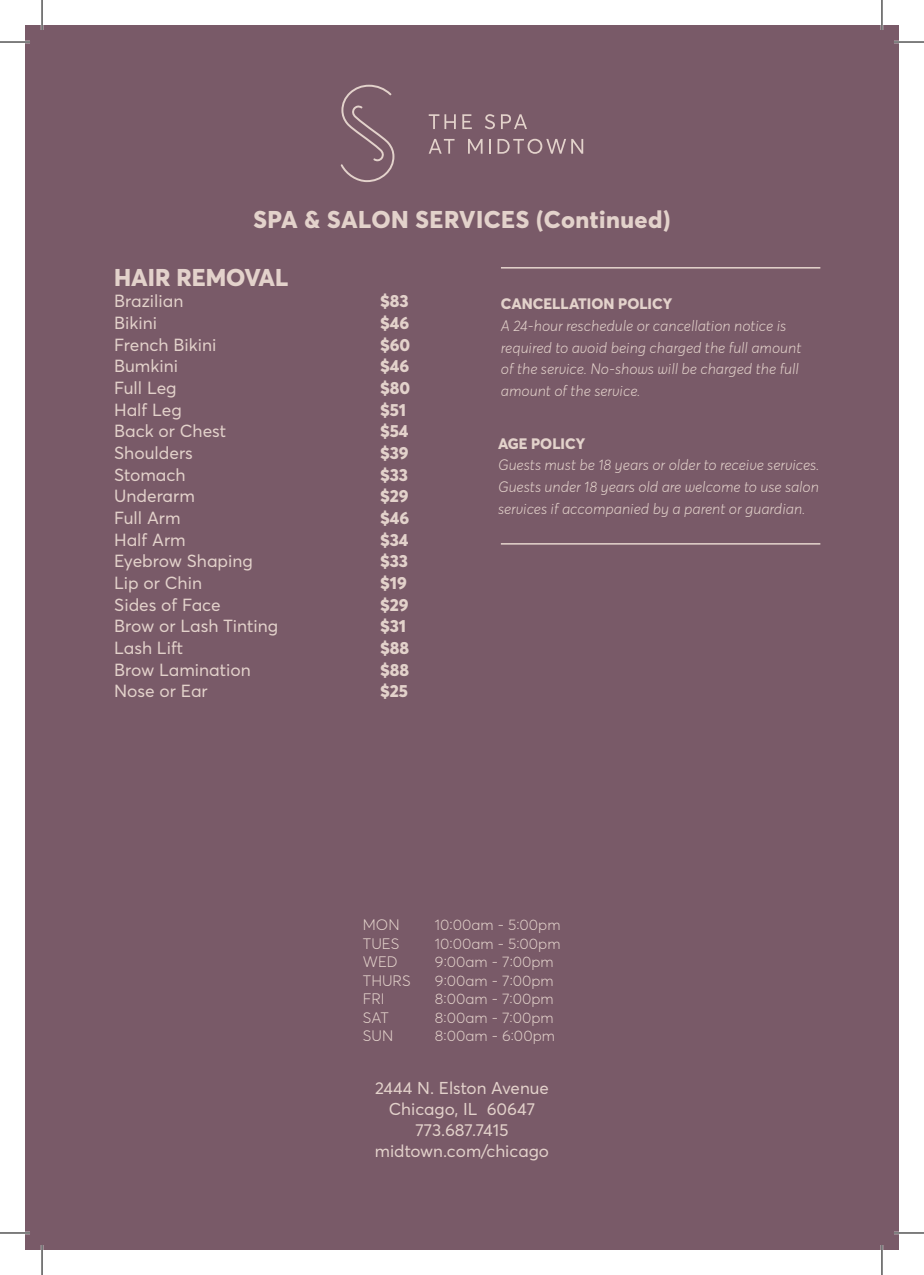
<style>
.page{position:relative;width:924px;height:1275px;background:#fff}
.page>*{position:absolute;margin:0;border:0;box-sizing:border-box;transform-origin:0 0}
.t1{font:800 24px "Averta";letter-spacing:.02em;color:#e3d2cb}
.t2{font:800 24px "Averta";color:#e3d2cb}
.t3{font:17.4px "Averta";color:#e3d2cb}
.t4{font:800 17.4px "Averta";color:#e3d2cb}
.t5{font:17px "Averta";color:#e3d2cb}
.t6{font:italic 300 15px/21.6px "Averta";color:#e3d2cb}
.t7{font:300 15px "Averta";color:#e3d2cb}
.t8{font:800 15px "Averta";color:#e3d2cb}
</style>
<div class="page">
<div style="left:25px;top:25px;width:873px;height:1225px;background:#795a68"></div>
<hr style="left:500px;top:267px;width:320px;height:1px;background:#e3d2cb">
<hr style="left:500px;top:543px;width:320px;height:1px;background:#e3d2cb">
<svg style="left:340px;top:85px;width:54px;height:97px"></svg>
<svg style="left:428px;top:114px;width:27px;height:15px"></svg>
<svg style="left:462px;top:114px;width:9px;height:15px"></svg>
<svg style="left:485px;top:114px;width:9px;height:15px"></svg>
<svg style="left:501px;top:114px;width:26px;height:15px"></svg>
<svg style="left:428px;top:139px;width:26px;height:15px"></svg>
<svg style="left:468px;top:139px;width:14px;height:15px"></svg>
<svg style="left:489px;top:139px;width:1px;height:15px"></svg>
<svg style="left:497px;top:139px;width:86px;height:15px"></svg>
<hr style="left:0;top:41px;width:30px;height:2px;background:#fff">
<hr style="left:893px;top:41px;width:30px;height:2px;background:#fff">
<hr style="left:0;top:1231px;width:30px;height:3px;background:#fff">
<hr style="left:893px;top:1231px;width:30px;height:3px;background:#fff">
<hr style="left:41px;top:0;width:2px;height:30px;background:#fff">
<hr style="left:41px;top:1245px;width:2px;height:30px;background:#fff">
<hr style="left:880px;top:0;width:2px;height:30px;background:#fff">
<hr style="left:880px;top:1245px;width:2px;height:30px;background:#fff">
<hr style="left:0;top:42px;width:30px;height:1px;background:#000">
<hr style="left:893px;top:42px;width:30px;height:1px;background:#000">
<hr style="left:0;top:1232px;width:30px;height:1px;background:#000">
<hr style="left:893px;top:1232px;width:30px;height:1px;background:#000">
<hr style="left:42px;top:0;width:1px;height:30px;background:#000">
<hr style="left:42px;top:1245px;width:1px;height:30px;background:#000">
<hr style="left:881px;top:0;width:1px;height:30px;background:#000">
<hr style="left:881px;top:1245px;width:1px;height:30px;background:#000">
<p class="t1" style="left:253px;top:204px;width:418px">SPA &amp; SALON SERVICES (Continued)</p>
<p class="t2" style="left:114px;top:262px;width:175px">HAIR REMOVAL</p>
<p class="t3" style="left:114px;top:290px;width:71px">Brazilian</p>
<p class="t4" style="left:380px;top:290px;width:30px">$83</p>
<p class="t3" style="left:114px;top:312px;width:45px">Bikini</p>
<p class="t4" style="left:380px;top:312px;width:31px">$46</p>
<p class="t3" style="left:114px;top:333px;width:104px">French Bikini</p>
<p class="t4" style="left:380px;top:333px;width:32px">$60</p>
<p class="t3" style="left:114px;top:355px;width:66px">Bumkini</p>
<p class="t4" style="left:380px;top:355px;width:31px">$46</p>
<p class="t3" style="left:114px;top:377px;width:64px">Full Leg</p>
<p class="t4" style="left:380px;top:377px;width:32px">$80</p>
<p class="t3" style="left:114px;top:398px;width:69px">Half Leg</p>
<p class="t4" style="left:380px;top:398px;width:27px">$51</p>
<p class="t3" style="left:114px;top:420px;width:114px">Back or Chest</p>
<p class="t4" style="left:380px;top:420px;width:30px">$54</p>
<p class="t3" style="left:114px;top:442px;width:80px">Shoulders</p>
<p class="t4" style="left:380px;top:442px;width:30px">$39</p>
<p class="t3" style="left:114px;top:463px;width:73px">Stomach</p>
<p class="t4" style="left:380px;top:463px;width:30px">$33</p>
<p class="t3" style="left:114px;top:485px;width:82px">Underarm</p>
<p class="t4" style="left:380px;top:485px;width:30px">$29</p>
<p class="t3" style="left:114px;top:507px;width:68px">Full Arm</p>
<p class="t4" style="left:380px;top:507px;width:31px">$46</p>
<p class="t3" style="left:114px;top:528px;width:73px">Half Arm</p>
<p class="t4" style="left:380px;top:528px;width:30px">$34</p>
<p class="t3" style="left:114px;top:550px;width:140px">Eyebrow Shaping</p>
<p class="t4" style="left:380px;top:550px;width:30px">$33</p>
<p class="t3" style="left:114px;top:572px;width:89px">Lip or Chin</p>
<p class="t4" style="left:380px;top:572px;width:28px">$19</p>
<p class="t3" style="left:114px;top:593px;width:108px">Sides of Face</p>
<p class="t4" style="left:380px;top:593px;width:30px">$29</p>
<p class="t3" style="left:114px;top:615px;width:165px">Brow or Lash Tinting</p>
<p class="t4" style="left:380px;top:615px;width:28px">$31</p>
<p class="t3" style="left:114px;top:637px;width:70px">Lash Lift</p>
<p class="t4" style="left:380px;top:637px;width:31px">$88</p>
<p class="t3" style="left:114px;top:658px;width:138px">Brow Lamination</p>
<p class="t4" style="left:380px;top:658px;width:31px">$88</p>
<p class="t3" style="left:114px;top:680px;width:95px">Nose or Ear</p>
<p class="t4" style="left:380px;top:680px;width:29px">$25</p>
<p class="t8" style="left:500px;top:294px;width:173px">CANCELLATION POLICY</p>
<p class="t6" style="left:500px;top:315px;width:302px">A 24-hour reschedule or cancellation notice is required to avoid being charged the full amount of the service. No-shows will be charged the full amount of the service.</p>
<p class="t8" style="left:498px;top:434px;width:89px">AGE POLICY</p>
<p class="t6" style="left:498px;top:455px;width:323px;text-align:justify">Guests must be 18 years or older to receive services.<br>Guests under 18 years old are welcome to use salon services if accompanied by a parent or guardian.</p>
<p class="t7" style="left:363px;top:915px;width:38px">MON</p>
<p class="t7" style="left:435px;top:915px;width:127px">10:00am - 5:00pm</p>
<p class="t7" style="left:363px;top:934px;width:38px">TUES</p>
<p class="t7" style="left:435px;top:934px;width:127px">10:00am - 5:00pm</p>
<p class="t7" style="left:363px;top:952px;width:36px">WED</p>
<p class="t7" style="left:435px;top:952px;width:120px">9:00am - 7:00pm</p>
<p class="t7" style="left:363px;top:971px;width:49px">THURS</p>
<p class="t7" style="left:435px;top:971px;width:120px">9:00am - 7:00pm</p>
<p class="t7" style="left:363px;top:989px;width:23px">FRI</p>
<p class="t7" style="left:435px;top:989px;width:120px">8:00am - 7:00pm</p>
<p class="t7" style="left:363px;top:1008px;width:27px">SAT</p>
<p class="t7" style="left:435px;top:1008px;width:120px">8:00am - 7:00pm</p>
<p class="t7" style="left:363px;top:1026px;width:32px">SUN</p>
<p class="t7" style="left:435px;top:1026px;width:121px">8:00am - 6:00pm</p>
<p class="t5" style="left:375px;top:1077px;width:175px">2444 N. Elston Avenue</p>
<p class="t5" style="left:388px;top:1098px;width:148px">Chicago, IL 60647</p>
<p class="t5" style="left:415px;top:1119px;width:95px">773.687.7415</p>
<p class="t5" style="left:374px;top:1139px;width:176px">midtown.com/chicago</p>
</div>
